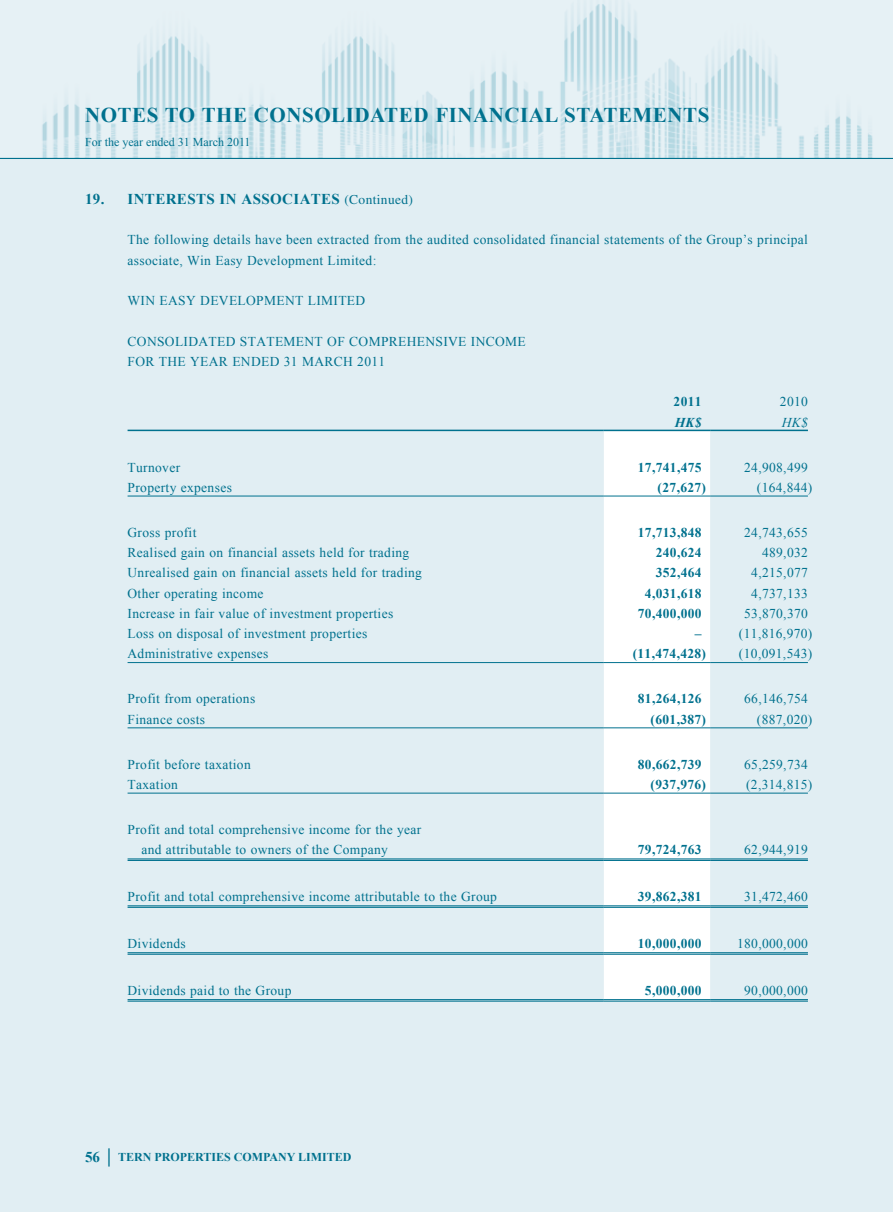
<style>
.page{position:relative;width:893px;height:1212px;background:#e1eef3}
.page>*{position:absolute;margin:0;border:0;box-sizing:border-box;transform-origin:0 0}
.t1{font:700 21px "Times New Roman";letter-spacing:.025em;color:#00718e}
.t2{font:700 15px "Times New Roman";letter-spacing:.025em;color:#00718e}
.t3{font:13.5px/20.2px "Times New Roman";letter-spacing:.025em;color:#00718e}
.t4{font:700 13.5px "Times New Roman";letter-spacing:.025em;color:#00718e}
.t5{font:italic 700 13.5px "Times New Roman";color:#00718e}
.t6{font:italic 13.5px "Times New Roman";color:#00718e}
.t7{font:700 12px "Times New Roman";color:#00718e}
.t8{font:12px "Times New Roman";color:#00718e}
.s1{font-family:"Times LT Std";font-weight:400;font-size:13.5px}
.s2{font-size:15px}
</style>
<div class="page">
<img style="left:0;top:4px;width:893px;height:154px">
<hr style="left:0;top:158px;width:893px;height:1px;background:#00718e">
<div style="left:604px;top:431px;width:106px;height:570px;background:#fff"></div>
<hr style="left:128px;top:430px;width:476px;height:1px;background:#00718e">
<hr style="left:604px;top:430px;width:106px;height:1px;background:#00718e">
<hr style="left:710px;top:430px;width:98px;height:1px;background:#00718e">
<hr style="left:128px;top:496px;width:476px;height:1px;background:#00718e">
<hr style="left:604px;top:496px;width:106px;height:1px;background:#00718e">
<hr style="left:710px;top:496px;width:98px;height:1px;background:#00718e">
<hr style="left:128px;top:662px;width:476px;height:1px;background:#00718e">
<hr style="left:604px;top:662px;width:106px;height:1px;background:#00718e">
<hr style="left:710px;top:662px;width:98px;height:1px;background:#00718e">
<hr style="left:128px;top:727px;width:476px;height:1px;background:#00718e">
<hr style="left:604px;top:727px;width:106px;height:1px;background:#00718e">
<hr style="left:710px;top:727px;width:98px;height:1px;background:#00718e">
<hr style="left:128px;top:793px;width:476px;height:1px;background:#00718e">
<hr style="left:604px;top:793px;width:106px;height:1px;background:#00718e">
<hr style="left:710px;top:793px;width:98px;height:1px;background:#00718e">
<hr style="left:128px;top:858px;width:476px;height:1px;background:#00718e">
<hr style="left:128px;top:860px;width:476px;height:1px;background:#00718e">
<hr style="left:604px;top:858px;width:106px;height:1px;background:#00718e">
<hr style="left:604px;top:860px;width:106px;height:1px;background:#00718e">
<hr style="left:710px;top:858px;width:98px;height:1px;background:#00718e">
<hr style="left:710px;top:860px;width:98px;height:1px;background:#00718e">
<hr style="left:128px;top:905px;width:476px;height:1px;background:#00718e">
<hr style="left:128px;top:907px;width:476px;height:1px;background:#00718e">
<hr style="left:604px;top:905px;width:106px;height:1px;background:#00718e">
<hr style="left:604px;top:907px;width:106px;height:1px;background:#00718e">
<hr style="left:710px;top:905px;width:98px;height:1px;background:#00718e">
<hr style="left:710px;top:907px;width:98px;height:1px;background:#00718e">
<hr style="left:128px;top:952px;width:476px;height:1px;background:#00718e">
<hr style="left:128px;top:954px;width:476px;height:1px;background:#00718e">
<hr style="left:604px;top:952px;width:106px;height:1px;background:#00718e">
<hr style="left:604px;top:954px;width:106px;height:1px;background:#00718e">
<hr style="left:710px;top:952px;width:98px;height:1px;background:#00718e">
<hr style="left:710px;top:954px;width:98px;height:1px;background:#00718e">
<hr style="left:128px;top:999px;width:476px;height:1px;background:#00718e">
<hr style="left:128px;top:1001px;width:476px;height:1px;background:#00718e">
<hr style="left:604px;top:999px;width:106px;height:1px;background:#00718e">
<hr style="left:604px;top:1001px;width:106px;height:1px;background:#00718e">
<hr style="left:710px;top:999px;width:98px;height:1px;background:#00718e">
<hr style="left:710px;top:1001px;width:98px;height:1px;background:#00718e">
<h1 class="t1" style="left:85px;top:100px;width:626px">NOTES TO THE CONSOLIDATED FINANCIAL STATEMENTS</h1>
<p class="t8" style="left:85px;top:134px;width:167px">For the year ended 31 March 2011</p>
<p class="t2" style="left:85px;top:188px;width:329px">19. INTERESTS IN ASSOCIATES <span class="s1">(Continued)</span></p>
<p class="t3" style="left:128px;top:229px;width:682px">The following details have been extracted from the audited consolidated financial statements of the Group’s principal associate, Win Easy Development Limited:</p>
<p class="t3" style="left:128px;top:290px;width:239px">WIN EASY DEVELOPMENT LIMITED</p>
<p class="t3" style="left:128px;top:331px;width:400px">CONSOLIDATED STATEMENT OF COMPREHENSIVE INCOME<br>FOR THE YEAR ENDED 31 MARCH 2011</p>
<p class="t4" style="left:674px;top:392px;width:30px">2011</p>
<p class="t3" style="left:780px;top:391px;width:30px">2010</p>
<p class="t5" style="left:675px;top:413px;width:28px">HK$</p>
<p class="t6" style="left:782px;top:413px;width:28px">HK$</p>
<p class="t3" style="left:128px;top:457px;width:54px">Turnover</p>
<p class="t4" style="left:638px;top:458px;width:65px">17,741,475</p>
<p class="t3" style="left:744px;top:457px;width:65px">24,908,499</p>
<p class="t3" style="left:128px;top:477px;width:106px">Property expenses</p>
<p class="t4" style="left:658px;top:478px;width:50px">(27,627)</p>
<p class="t3" style="left:757px;top:477px;width:57px">(164,844)</p>
<p class="t3" style="left:128px;top:522px;width:70px">Gross profit</p>
<p class="t4" style="left:638px;top:523px;width:65px">17,713,848</p>
<p class="t3" style="left:744px;top:522px;width:65px">24,743,655</p>
<p class="t3" style="left:128px;top:542px;width:283px">Realised gain on financial assets held for trading</p>
<p class="t4" style="left:656px;top:543px;width:47px">240,624</p>
<p class="t3" style="left:762px;top:542px;width:47px">489,032</p>
<p class="t3" style="left:128px;top:562px;width:296px">Unrealised gain on financial assets held for trading</p>
<p class="t4" style="left:656px;top:563px;width:47px">352,464</p>
<p class="t3" style="left:751px;top:562px;width:58px">4,215,077</p>
<p class="t3" style="left:128px;top:583px;width:137px">Other operating income</p>
<p class="t4" style="left:645px;top:584px;width:58px">4,031,618</p>
<p class="t3" style="left:751px;top:583px;width:58px">4,737,133</p>
<p class="t3" style="left:128px;top:603px;width:267px">Increase in fair value of investment properties</p>
<p class="t4" style="left:638px;top:604px;width:65px">70,400,000</p>
<p class="t3" style="left:744px;top:603px;width:65px">53,870,370</p>
<p class="t3" style="left:128px;top:623px;width:241px">Loss on disposal of investment properties</p>
<p class="t4" style="left:695px;top:624px;width:8px">–</p>
<p class="t3" style="left:739px;top:623px;width:75px">(11,816,970)</p>
<p class="t3" style="left:128px;top:643px;width:142px">Administrative expenses</p>
<p class="t4" style="left:633px;top:644px;width:75px">(11,474,428)</p>
<p class="t3" style="left:739px;top:643px;width:75px">(10,091,543)</p>
<p class="t3" style="left:128px;top:689px;width:129px">Profit from operations</p>
<p class="t4" style="left:638px;top:690px;width:65px">81,264,126</p>
<p class="t3" style="left:744px;top:689px;width:65px">66,146,754</p>
<p class="t3" style="left:128px;top:709px;width:79px">Finance costs</p>
<p class="t4" style="left:651px;top:710px;width:57px">(601,387)</p>
<p class="t3" style="left:757px;top:709px;width:57px">(887,020)</p>
<p class="t3" style="left:128px;top:754px;width:125px">Profit before taxation</p>
<p class="t4" style="left:638px;top:755px;width:65px">80,662,739</p>
<p class="t3" style="left:744px;top:754px;width:65px">65,259,734</p>
<p class="t3" style="left:128px;top:774px;width:52px">Taxation</p>
<p class="t4" style="left:651px;top:775px;width:57px">(937,976)</p>
<p class="t3" style="left:746px;top:774px;width:68px">(2,314,815)</p>
<p class="t3" style="left:141px;top:819px;width:281px;text-indent:-14px">Profit and total comprehensive income for the year and attributable to owners of the Company</p>
<p class="t4" style="left:638px;top:840px;width:65px">79,724,763</p>
<p class="t3" style="left:744px;top:839px;width:65px">62,944,919</p>
<p class="t3" style="left:128px;top:886px;width:371px">Profit and total comprehensive income attributable to the Group</p>
<p class="t4" style="left:638px;top:887px;width:65px">39,862,381</p>
<p class="t3" style="left:744px;top:886px;width:65px">31,472,460</p>
<p class="t3" style="left:128px;top:933px;width:60px">Dividends</p>
<p class="t4" style="left:638px;top:934px;width:65px">10,000,000</p>
<p class="t3" style="left:737px;top:933px;width:72px">180,000,000</p>
<p class="t3" style="left:128px;top:980px;width:165px">Dividends paid to the Group</p>
<p class="t4" style="left:645px;top:981px;width:58px">5,000,000</p>
<p class="t3" style="left:744px;top:980px;width:65px">90,000,000</p>
<p class="t7" style="left:85px;top:1149px;width:51px"><span class="s2">56 │</span> TERN</p>
<p class="t7" style="left:154px;top:1149px;width:16px">PROPERTIES</p>
<p class="t7" style="left:234px;top:1149px;width:19px">COMPANY</p>
<p class="t7" style="left:298px;top:1149px;width:17px">LIMITED</p>
</div>
